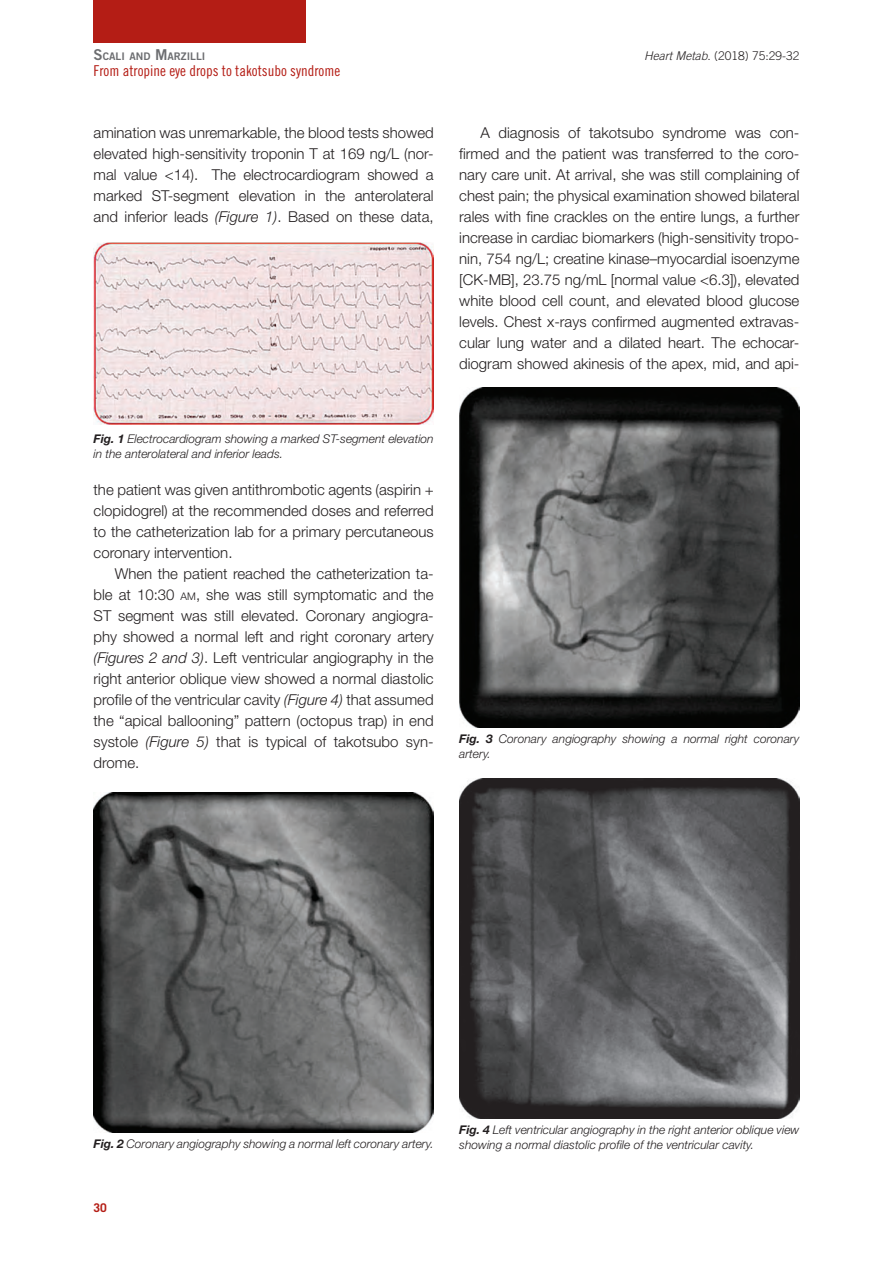
<style>
.page{position:relative;width:893px;height:1263px;background:#fff}
.page>*{position:absolute;margin:0;border:0;box-sizing:border-box;transform-origin:0 0}
.t1{font:300 15px/21px "Helvetica Neue LT Std";color:#231f20;text-align:justify}
.t2{font:15px "Trade Gothic LT Std Cn 18";color:#b41d15}
.t3{font:italic 300 12px/15px "Helvetica Neue LT Std";color:#231f20}
.t4{font:300 12px "Trade Gothic LT Std";color:#231f20}
.t5{font:700 12px "Trade Gothic LT Std";color:#b41d15}
.t6{font:10.5px "Trade Gothic LT Std Bd 2";color:#6c6d70}
.s1{font-size:15px}
.s2{font-style:italic}
.s3{font-weight:700}
.s4{font-size:10.5px}
</style>
<div class="page">
<div style="left:94px;top:0;width:212px;height:43px;background:#b41d15"></div>
<img style="left:459px;top:387px;width:340px;height:340px">
<img style="left:459px;top:778px;width:340px;height:341px">
<img style="left:94px;top:242px;width:340px;height:183px">
<img style="left:94px;top:792px;width:340px;height:340px">
<p class="t6" style="left:94px;top:49px;width:113px"><span class="s1">S</span>CALI AND <span class="s1">M</span>ARZILLI</p>
<p class="t4" style="left:644px;top:48px;width:157px"><span class="s2">Heart Metab</span>. (2018) 75:29-32</p>
<p class="t2" style="left:94px;top:62px;width:248px">From atropine eye drops to takotsubo syndrome</p>
<p class="t1" style="left:94px;top:122px;width:342px">amination was unremarkable, the blood tests showed elevated high-sensitivity troponin T at 169 ng/L (nor&shy;mal value &lt;14). The electrocardiogram showed a marked ST-segment elevation in the anterolateral and inferior leads <span class="s2">(Figure 1)</span>. Based on these data,</p>
<p class="t3" style="left:94px;top:431px;width:342px"><span class="s3">Fig. 1</span> Electrocardiogram showing a marked ST-segment elevation in the anterolateral and inferior leads.</p>
<p class="t1" style="left:94px;top:479px;width:342px">the patient was given antithrombotic agents (aspirin +</p>
<p class="t1" style="left:94px;top:500px;width:342px">clopidogrel) at the recommended doses and referred</p>
<p class="t1" style="left:94px;top:521px;width:342px">to the catheterization lab for a primary percutaneous</p>
<p class="t1" style="left:94px;top:542px;width:140px">coronary intervention.</p>
<p class="t1" style="left:115px;top:563px;width:320px">When the patient reached the catheterization ta-</p>
<p class="t1" style="left:94px;top:584px;width:342px">ble at 10:30 <span class="s4">am</span>, she was still symptomatic and the</p>
<p class="t1" style="left:94px;top:605px;width:342px">ST segment was still elevated. Coronary angiogra-</p>
<p class="t1" style="left:94px;top:626px;width:342px">phy showed a normal left and right coronary artery</p>
<p class="t1" style="left:94px;top:647px;width:342px"><span class="s2">(Figures 2 and 3)</span>. Left ventricular angiography in the</p>
<p class="t1" style="left:94px;top:668px;width:342px">right anterior oblique view showed a normal diastolic</p>
<p class="t1" style="left:94px;top:689px;width:342px">profile of the ventricular cavity <span class="s2">(Figure 4)</span> that assumed</p>
<p class="t1" style="left:94px;top:710px;width:342px">the “apical ballooning” pattern (octopus trap) in end</p>
<p class="t1" style="left:94px;top:731px;width:342px">systole <span class="s2">(Figure 5)</span> that is typical of takotsubo syn-</p>
<p class="t1" style="left:94px;top:752px;width:47px">drome.</p>
<p class="t1" style="left:459px;top:122px;width:342px;text-indent:21px">A diagnosis of takotsubo syndrome was con&shy;firmed and the patient was transferred to the coro&shy;nary care unit. At arrival, she was still complaining of chest pain; the physical examination showed bilateral rales with fine crackles on the entire lungs, a further increase in cardiac biomarkers (high-sensitivity tropo&shy;nin, 754 ng/L; creatine kinase–myocardial isoenzyme [CK-MB], 23.75 ng/mL [normal value &lt;6.3]), elevated white blood cell count, and elevated blood glucose levels. Chest x-rays confirmed augmented extravas&shy;cular lung water and a dilated heart. The echocar&shy;diogram showed akinesis of the apex, mid, and api-</p>
<p class="t3" style="left:459px;top:731px;width:342px"><span class="s3">Fig. 3</span> Coronary angiography showing a normal right coronary artery.</p>
<p class="t3" style="left:94px;top:1136px;width:342px"><span class="s3">Fig. 2</span> Coronary angiography showing a normal left coronary artery.</p>
<p class="t5" style="left:94px;top:1200px;width:15px">30</p>
<p class="t3" style="left:459px;top:1122px;width:342px"><span class="s3">Fig. 4</span> Left ventricular angiography in the right anterior oblique view showing a normal diastolic profile of the ventricular cavity.</p>
</div>
